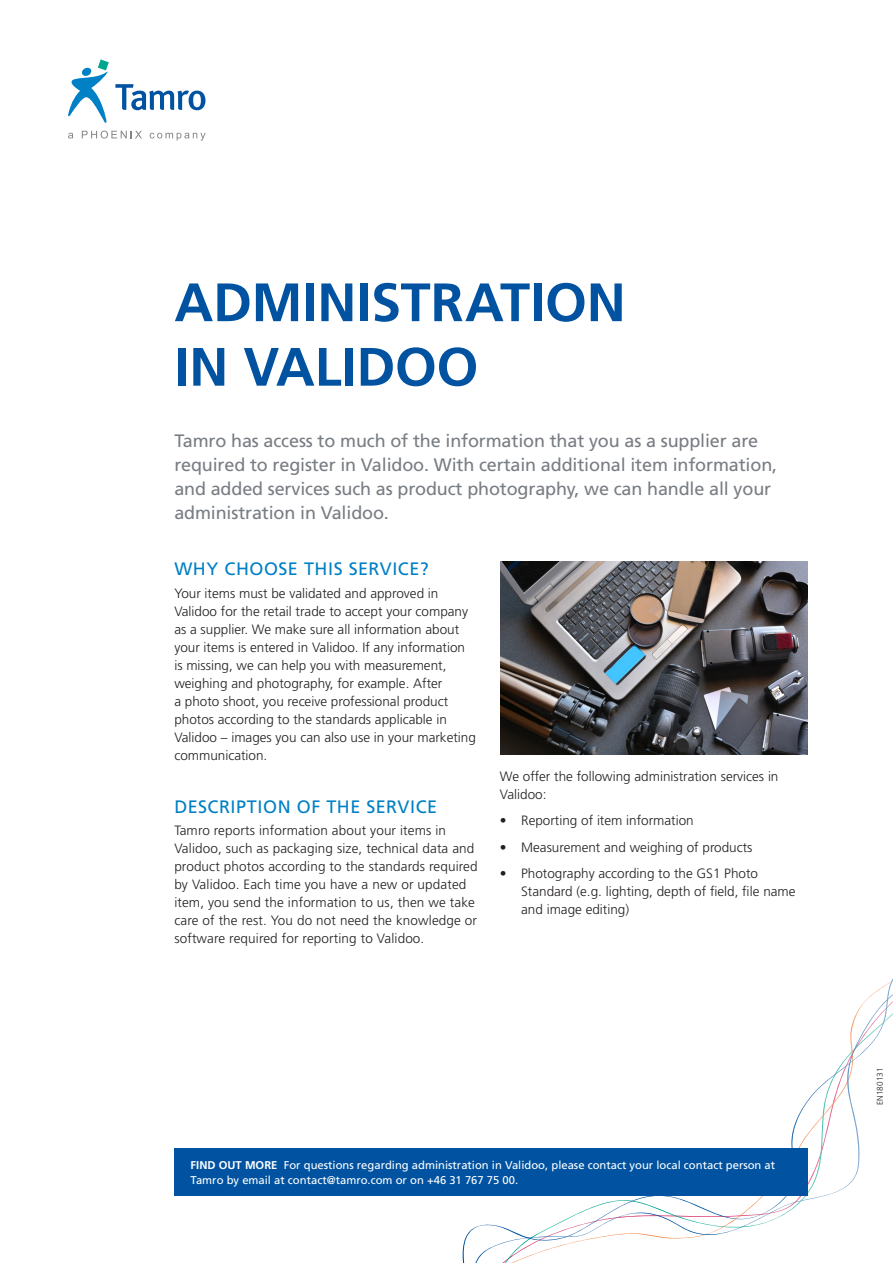
<style>
.page{position:relative;width:893px;height:1263px;background:#fff}
.page>*{position:absolute;margin:0;border:0;box-sizing:border-box;transform-origin:0 0}
.Headline_1{font:700 54px/64.5px "Frutiger";letter-spacing:-.005em;color:#0153a1}
.Ingress{font:18px/24px "Frutiger";letter-spacing:-.01em;color:#787d83}
.Headline_2{font:18px "Frutiger";letter-spacing:.025em;color:#0080c5}
.Bodytext{font:300 13.5px/18px "Frutiger";color:#231f20}
.t1{font:11.25px/15px "Frutiger";color:#fff}
.Bodytext-2{font:300 8.25px "Frutiger";color:#231f20}
.s1{font-weight:700}
</style>
<div class="page">
<svg style="left:462px;top:978px;width:431px;height:285px"></svg>
<svg style="left:68px;top:59px;width:41px;height:64px"></svg>
<svg style="left:115px;top:84px;width:90px;height:26px"></svg>
<svg style="left:68px;top:133px;width:5px;height:6px"></svg>
<svg style="left:82px;top:131px;width:60px;height:8px"></svg>
<svg style="left:150px;top:133px;width:55px;height:8px"></svg>
<div style="left:174px;top:1148px;width:634px;height:47px;background:#0153a1"></div>
<img style="left:500px;top:562px;width:308px;height:192px">
<p class="Headline_1" style="left:174px;top:270px;width:453px">ADMINISTRATION<br>IN VALIDOO</p>
<p class="Ingress" style="left:174px;top:429px;width:604px">Tamro has access to much of the information that you as a supplier are required to register in Validoo. With certain additional item information, and added services such as product photography, we can handle all your administration in Validoo.</p>
<p class="Headline_2" style="left:174px;top:558px;width:256px">WHY CHOOSE THIS SERVICE?</p>
<p class="Bodytext" style="left:174px;top:584px;width:303px">Your items must be validated and approved in Validoo for the retail trade to accept your company as a supplier. We make sure all information about your items is entered in Validoo. If any information is missing, we can help you with measurement, weighing and photography, for example. After<br>a photo shoot, you receive professional product photos according to the standards applicable in Validoo – images you can also use in your marketing communication.</p>
<p class="Headline_2" style="left:174px;top:796px;width:264px">DESCRIPTION OF THE SERVICE</p>
<p class="Bodytext" style="left:174px;top:822px;width:305px">Tamro reports information about your items in Validoo, such as packaging size, technical data and product photos according to the standards required by Validoo. Each time you have a new or updated item, you send the information to us, then we take care of the rest. You do not need the knowledge or software required for reporting to Validoo.</p>
<p class="Bodytext" style="left:500px;top:767px;width:280px">We offer the following administration services in<br>Validoo:</p>
<p class="Bodytext" style="left:500px;top:812px;width:195px">• Reporting of item information</p>
<p class="Bodytext" style="left:500px;top:838px;width:254px">• Measurement and weighing of products</p>
<p class="Bodytext" style="left:521px;top:865px;width:276px;text-indent:-21px">• Photography according to the GS1 Photo<br>Standard (e.g. lighting, depth of field, file name and image editing)</p>
<p class="t1" style="left:191px;top:1157px;width:586px"><span class="s1">FIND OUT MORE</span> For questions regarding administration in Validoo, please contact your local contact person at<br>Tamro by email at contact@tamro.com or on +46 31 767 75 00.</p>
<p class="Bodytext-2" style="left:875px;top:1105px;width:39px;rotate:-90deg">EN180131</p>
</div>
